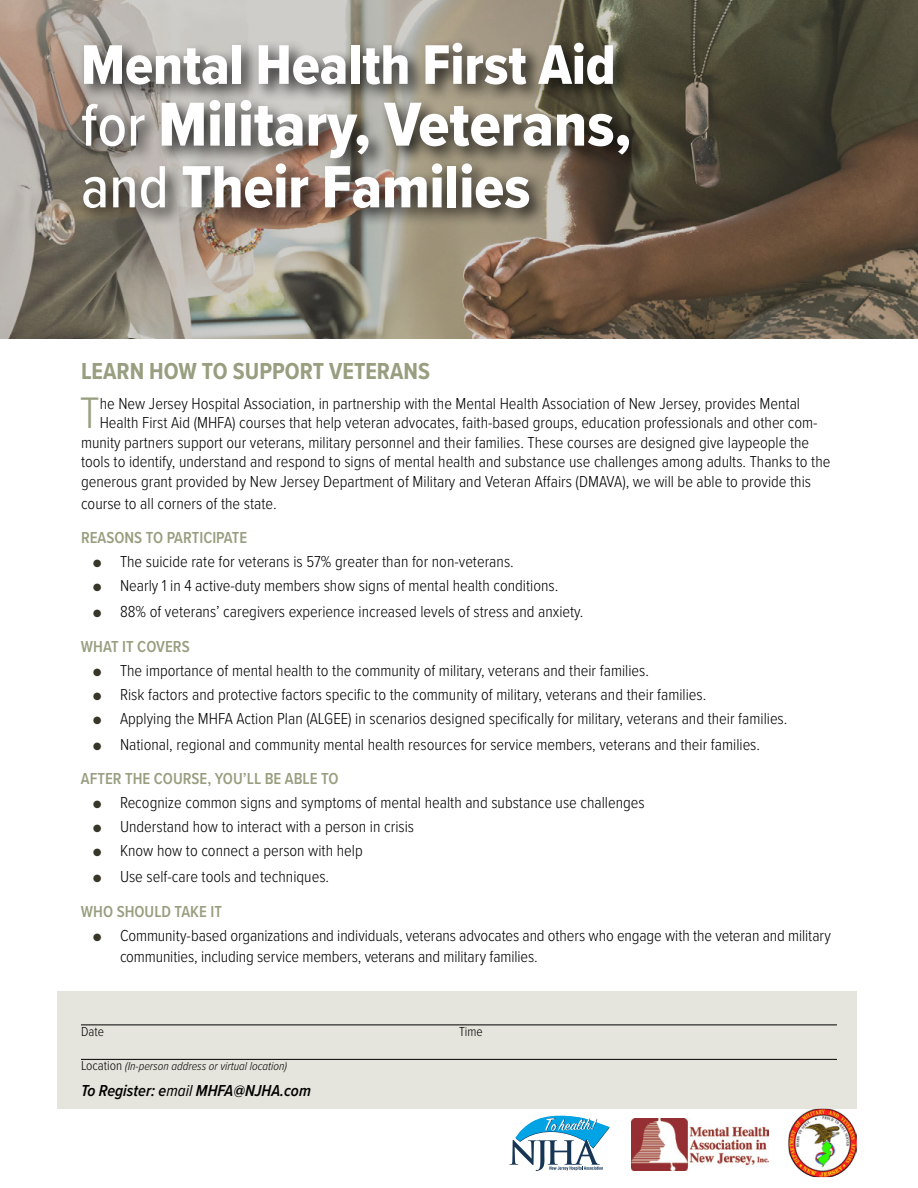
<style>
.page{position:relative;width:918px;height:1188px;background:#fff}
.page>*{position:absolute;margin:0;border:0;box-sizing:border-box;transform-origin:0 0}
.t1{font:64.35px "Proxima Nova Cond Extrabld";color:#fff}
.t2{font:61.8px "Proxima Nova Cond Extrabld";color:#fff}
.t3{font:57.9px "Proxima Nova Cond Extrabld";color:#fff}
.t4{font:300 45.75px "Proxima Nova Cond";color:#979f80}
.t5{font:700 24px "Proxima Nova Cond";color:#979f80}
.t6{font:300 16.5px/34.5px "Proxima Nova Cond";color:#000}
.t7{font:italic 600 16.5px "Proxima Nova Cond";color:#000}
.t8{font:600 16.5px "Proxima Nova Cond";color:#979f80}
.t9{font:300 13.5px "Proxima Nova Cond";color:#000}
.t10{font:italic 300 12px "Proxima Nova Cond";color:#000}
.s1{font-family:"Proxima Nova Cond";font-weight:500;font-size:61.8px}
.s2{font-family:"Proxima Nova Cond";font-weight:500}
.s3{color:#383629}
.s4{font-weight:600;color:#979f80}
.s5{font-style:normal;font-size:13.5px}
.s6{font-weight:400}
</style>
<div class="page">
<div style="left:58px;top:992px;width:799px;height:117px;background:#e5e5dd"></div>
<img style="left:0;top:0;width:918px;height:338px">
<svg style="left:509px;top:1116px;width:101px;height:55px"></svg>
<img style="left:631px;top:1119px;width:138px;height:51px">
<img style="left:788px;top:1109px;width:69px;height:68px">
<div style="left:78px;top:37px;width:570px;height:190px;background:#000;opacity:.8"></div>
<hr style="left:81px;top:1025px;width:756px;height:1px;background:#000">
<hr style="left:81px;top:1059px;width:756px;height:1px;background:#000">
<h3 class="t3" style="left:81px;top:22px;width:536px">Mental Health First Aid</h3>
<h1 class="t1" style="left:81px;top:77px;width:552px"><span class="s1">for</span> Military, Veterans,</h1>
<h2 class="t2" style="left:81px;top:141px;width:451px"><span class="s2">and</span> Their Families</h2>
<h3 class="t5" style="left:81px;top:353px;width:351px">LEARN HOW TO SUPPORT VETERANS</h3>
<h3 class="t4" style="left:80px;top:380px;width:21px">T</h3>
<p class="t6" style="left:100px;top:385px;width:702px">he New Jersey Hospital Association, in partnership with the Mental Health Association of New Jersey, provides Mental</p>
<p class="t6" style="left:100px;top:405px;width:719px">Health First Aid (MHFA) courses that help veteran advocates, faith-based groups, education professionals and other com-</p>
<p class="t6" style="left:81px;top:424px;width:730px">munity partners support our veterans, military personnel and their families. These courses are designed give laypeople the</p>
<p class="t6" style="left:81px;top:444px;width:751px">tools to identify, understand and respond to signs of mental health and substance use challenges among adults. Thanks to the</p>
<p class="t6" style="left:81px;top:463px;width:732px">generous grant provided by New Jersey Department of Military and Veteran Affairs (DMAVA), we will be able to provide this</p>
<p class="t6" style="left:81px;top:485px;width:197px">course to all corners of the state.</p>
<p class="t8" style="left:81px;top:525px;width:168px">REASONS TO PARTICIPATE</p>
<p class="t6" style="left:93px;top:543px;width:422px"><span class="s3">●</span> The suicide rate for veterans is 57% greater than for non-veterans.</p>
<p class="t6" style="left:93px;top:567px;width:467px"><span class="s3">●</span> Nearly 1 in 4 active-duty members show signs of mental health conditions.</p>
<p class="t6" style="left:81px;top:594px;width:504px;text-indent:12px"><span class="s3">●</span> 88% of veterans’ caregivers experience increased levels of stress and anxiety.<br><span class="s4">WHAT IT COVERS</span></p>
<p class="t6" style="left:93px;top:652px;width:557px"><span class="s3">●</span> The importance of mental health to the community of military, veterans and their families.</p>
<p class="t6" style="left:93px;top:676px;width:615px"><span class="s3">●</span> Risk factors and protective factors specific to the community of military, veterans and their families.</p>
<p class="t6" style="left:93px;top:700px;width:696px"><span class="s3">●</span> Applying the MHFA Action Plan (ALGEE) in scenarios designed specifically for military, veterans and their families.</p>
<p class="t6" style="left:81px;top:726px;width:681px;text-indent:12px"><span class="s3">●</span> National, regional and community mental health resources for service members, veterans and their families.<br><span class="s4">AFTER THE COURSE, YOU’LL BE ABLE TO</span></p>
<p class="t6" style="left:93px;top:785px;width:553px"><span class="s3">●</span> Recognize common signs and symptoms of mental health and substance use challenges</p>
<p class="t6" style="left:93px;top:809px;width:323px"><span class="s3">●</span> Understand how to interact with a person in crisis</p>
<p class="t6" style="left:93px;top:833px;width:271px"><span class="s3">●</span> Know how to connect a person with help</p>
<p class="t6" style="left:81px;top:859px;width:250px;text-indent:12px"><span class="s3">●</span> Use self-care tools and techniques.<br><span class="s4">WHO SHOULD TAKE IT</span></p>
<p class="t6" style="left:120px;top:924px;width:712px;line-height:21.6px;text-indent:-27px"><span class="s3">●</span> Community-based organizations and individuals, veterans advocates and others who engage with the veteran and military communities, including service members, veterans and military families.</p>
<p class="t9" style="left:81px;top:1021px;width:24px">Date</p>
<p class="t9" style="left:459px;top:1021px;width:25px">Time</p>
<p class="t10" style="left:81px;top:1057px;width:207px"><span class="s5">Location</span> (In-person address or virtual location)</p>
<p class="t7" style="left:81px;top:1078px;width:231px">To Register: e<span class="s6">mail</span> MHFA@NJHA.com</p>
</div>
